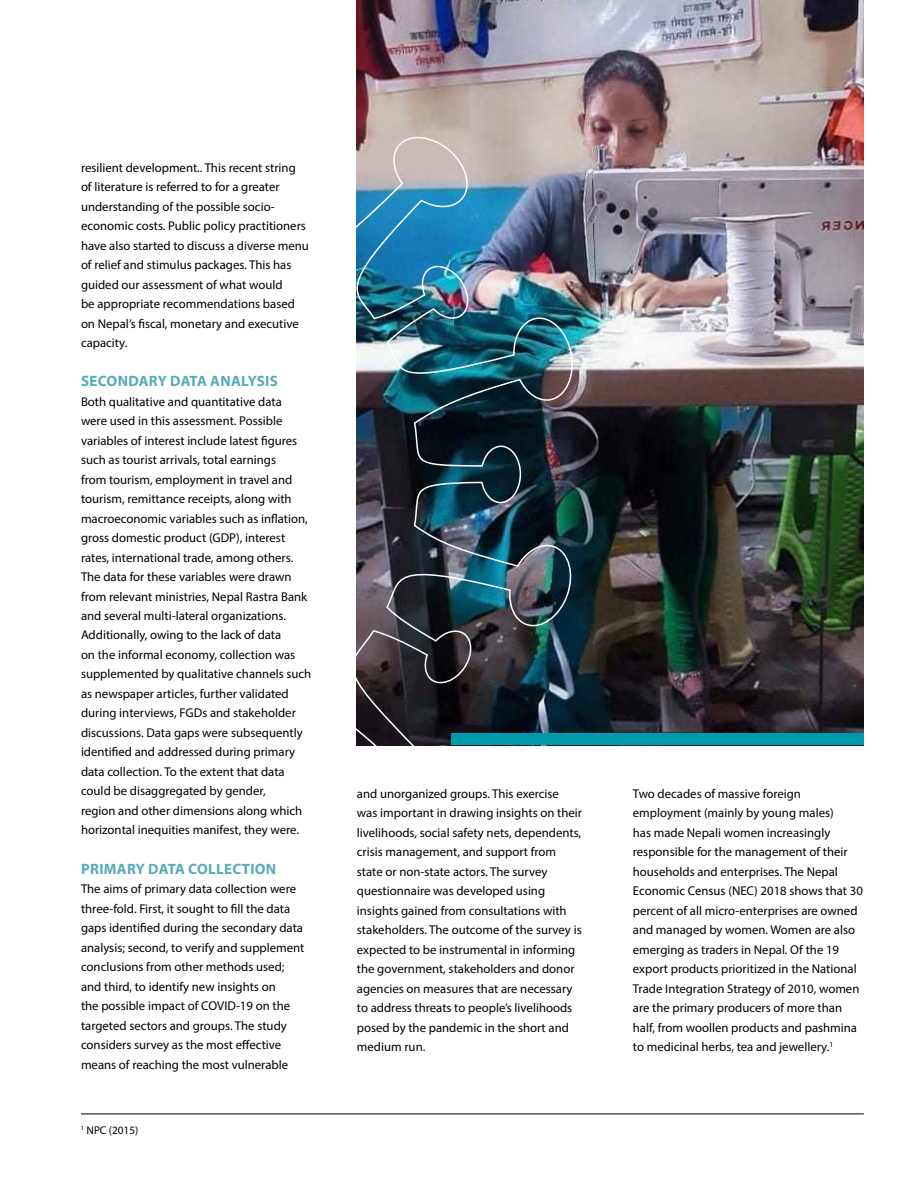
<style>
.page{position:relative;width:918px;height:1188px;background:#fff}
.page>*{position:absolute;margin:0;border:0;box-sizing:border-box;transform-origin:0 0}
.t1{font:700 15px "Myriad Pro";letter-spacing:.02em;color:#59abba}
.t2{font:12.75px/19.5px "Myriad Pro";color:#000}
.t3{font:11.25px "Myriad Pro";color:#000}
</style>
<div class="page">
<img style="left:357px;top:0;width:507px;height:733px">
<div style="left:451px;top:733px;width:413px;height:12px;background:#009cad"></div>
<hr style="left:81px;top:1114px;width:783px;height:1px;background:#000">
<img style="left:356px;top:19px;width:221px;height:727px">
<p class="t2" style="left:81px;top:157px;width:229px">resilient development.. This recent string of literature is referred to for a greater understanding of the possible socio&shy;economic costs. Public policy practitioners have also started to discuss a diverse menu of relief and stimulus packages. This has guided our assessment of what would<br>be appropriate recommendations based on Nepal’s fiscal, monetary and executive capacity.</p>
<p class="t1" style="left:81px;top:371px;width:198px">SECONDARY DATA ANALYSIS</p>
<p class="t2" style="left:81px;top:391px;width:232px">Both qualitative and quantitative data<br>were used in this assessment. Possible variables of interest include latest figures such as tourist arrivals, total earnings<br>from tourism, employment in travel and tourism, remittance receipts, along with macroeconomic variables such as inflation, gross domestic product (GDP), interest rates, international trade, among others.<br>The data for these variables were drawn from relevant ministries, Nepal Rastra Bank and several multi-lateral organizations.<br>Additionally, owing to the lack of data<br>on the informal economy, collection was supplemented by qualitative channels such as newspaper articles, further validated during interviews, FGDs and stakeholder discussions. Data gaps were subsequently identified and addressed during primary data collection. To the extent that data could be disaggregated by gender,<br>region and other dimensions along which horizontal inequities manifest, they were.</p>
<p class="t1" style="left:81px;top:859px;width:197px">PRIMARY DATA COLLECTION</p>
<p class="t2" style="left:81px;top:879px;width:225px">The aims of primary data collection were three-fold. First, it sought to fill the data gaps identified during the secondary data analysis; second, to verify and supplement conclusions from other methods used; and third, to identify new insights on<br>the possible impact of COVID-19 on the targeted sectors and groups. The study considers survey as the most effective means of reaching the most vulnerable</p>
<p class="t3" style="left:81px;top:1123px;width:59px"><sup>1</sup> NPC (2015)</p>
<p class="t2" style="left:357px;top:783px;width:227px">and unorganized groups. This exercise was important in drawing insights on their livelihoods, social safety nets, dependents, crisis management, and support from state or non-state actors. The survey questionnaire was developed using insights gained from consultations with stakeholders. The outcome of the survey is expected to be instrumental in informing the government, stakeholders and donor agencies on measures that are necessary to address threats to people’s livelihoods posed by the pandemic in the short and medium run.</p>
<p class="t2" style="left:633px;top:783px;width:232px">Two decades of massive foreign employment (mainly by young males)<br>has made Nepali women increasingly responsible for the management of their households and enterprises. The Nepal Economic Census (NEC) 2018 shows that 30 percent of all micro-enterprises are owned and managed by women. Women are also emerging as traders in Nepal. Of the 19 export products prioritized in the National Trade Integration Strategy of 2010, women are the primary producers of more than half, from woollen products and pashmina to medicinal herbs, tea and jewellery.<sup>1</sup></p>
</div>
